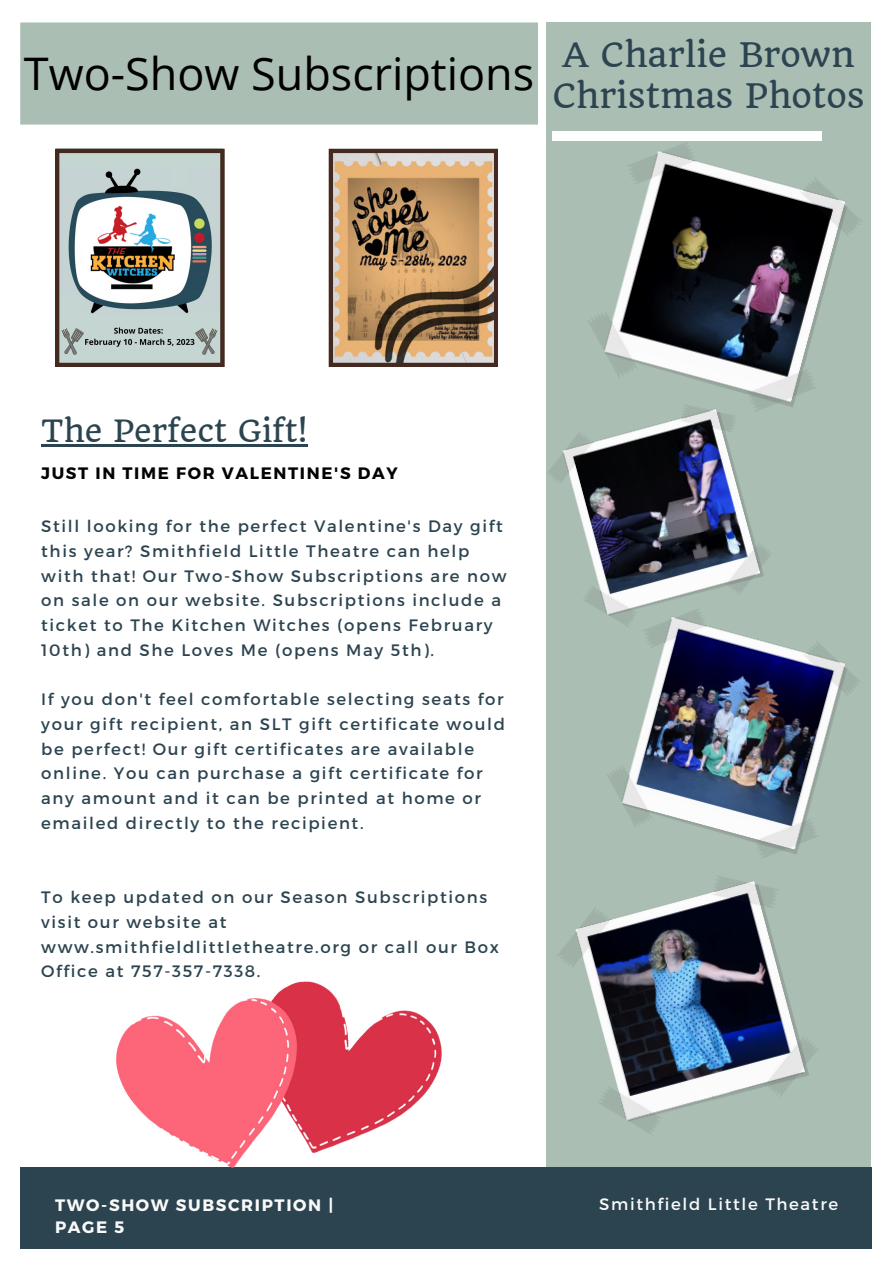
<style>
.page{position:relative;width:893px;height:1264px;background:#fff}
.page>*{position:absolute;margin:0;border:0;box-sizing:border-box;transform-origin:0 0}
.t1{font:44.85px "Open Sans";color:#000}
.t2{font:33px/41.5px "Quando";color:#2c4450;text-align:center}
.t3{font:30px "Quando";color:#2c4450}
.t4{font:16.5px/24.8px "Montserrat";letter-spacing:.1em;color:#2c4450}
.t5{font:700 16.5px "Montserrat";letter-spacing:.1em;color:#030203}
.t6{font:700 16.5px/22.5px "Montserrat";letter-spacing:.1em;color:#fafafa}
.t7{font:16.5px "Montserrat";letter-spacing:.1em;color:#fafafa}
</style>
<div class="page">
<div style="left:20px;top:1167px;width:851px;height:81px;background:#2c4450"></div>
<div style="left:546px;top:22px;width:324px;height:1145px;background:#aabeb3"></div>
<div style="left:552px;top:131px;width:270px;height:9px;background:#fff"></div>
<svg style="left:55px;top:149px;width:169px;height:218px"></svg>
<svg style="left:329px;top:149px;width:169px;height:218px;background:#a88662"></svg>
<div style="left:20px;top:22px;width:518px;height:103px;background:#aabeb3"></div>
<img style="left:116px;top:981px;width:325px;height:186px">
<img style="left:572px;top:127px;width:299px;height:304px">
<img style="left:548px;top:390px;width:236px;height:215px">
<img style="left:592px;top:595px;width:267px;height:263px">
<img style="left:559px;top:876px;width:258px;height:257px">
<hr style="left:41px;top:444px;width:266px;height:2px;background:#2c4450">
<h1 class="t1" style="left:24px;top:42px;width:512px">Two-Show Subscriptions</h1>
<h2 class="t2" style="left:552px;top:34px;width:314px">A Charlie Brown<br>Christmas Photos</h2>
<h3 class="t3" style="left:41px;top:412px;width:268px">The Perfect Gift!</h3>
<p class="t5" style="left:41px;top:462px;width:358px">JUST IN TIME FOR VALENTINE'S DAY</p>
<p class="t4" style="left:41px;top:513px;width:466px">Still looking for the perfect Valentine's Day gift this year? Smithfield Little Theatre can help with that! Our Two-Show Subscriptions are now on sale on our website. Subscriptions include a ticket to The Kitchen Witches (opens February 10th) and She Loves Me (opens May 5th).</p>
<p class="t4" style="left:41px;top:686px;width:465px">If you don't feel comfortable selecting seats for your gift recipient, an SLT gift certificate would be perfect! Our gift certificates are available online. You can purchase a gift certificate for any amount and it can be printed at home or emailed directly to the recipient.</p>
<p class="t4" style="left:41px;top:884px;width:459px">To keep updated on our Season Subscriptions visit our website at www.smithfieldlittletheatre.org or call our Box Office at 757-357-7338.</p>
<p class="t6" style="left:55px;top:1192px;width:280px">TWO-SHOW SUBSCRIPTION |<br>PAGE 5</p>
<p class="t7" style="left:599px;top:1193px;width:240px">Smithfield Little Theatre</p>
</div>
